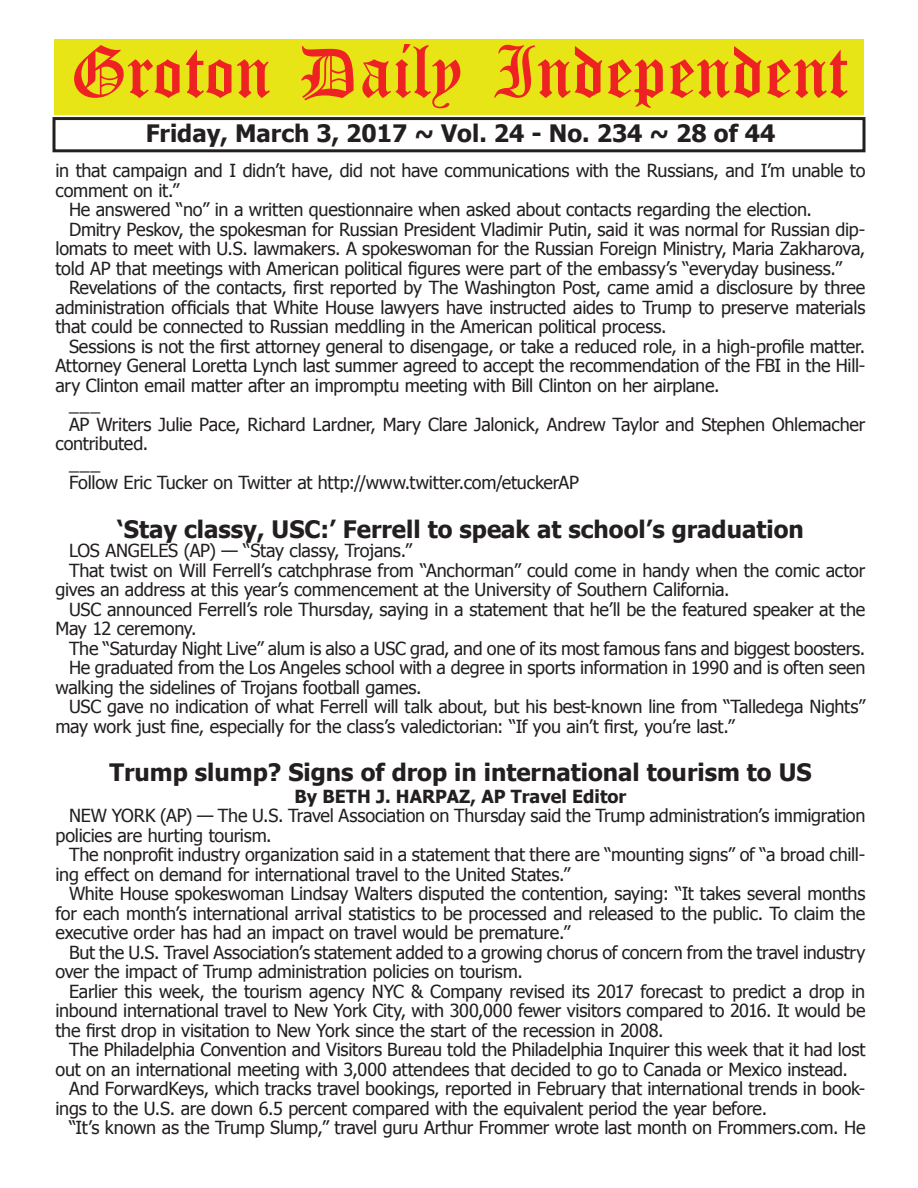
<style>
.page{position:relative;width:918px;height:1188px;background:#fff}
.page>*{position:absolute;margin:0;border:0;box-sizing:border-box;transform-origin:0 0}
.t1{font:54px "Old English Five";color:#ee2123}
.t2{font:700 24px "Tahoma";color:#231f20}
.t3{font:18px/19.5px "Tahoma";letter-spacing:-.015em;color:#231f20}
.t4{font:700 18px "Tahoma";color:#231f20}
</style>
<div class="page">
<div style="left:52px;top:117px;width:814px;height:35px;border:3px solid #231f20"></div>
<div style="left:54px;top:40px;width:810px;height:75px;background:#e7e515"></div>
<h1 class="t1" style="left:70px;top:47px;width:779px">Groton Daily Independent</h1>
<h2 class="t2" style="left:146px;top:116px;width:631px">Friday, March 3, 2017 ~ Vol. 24 - No. 234 ~ 28 of 44</h2>
<p class="t3" style="left:56px;top:160px;width:812px">in that campaign and I didn’t have, did not have communications with the Russians, and I’m unable to</p>
<p class="t3" style="left:56px;top:180px;width:125px">comment on it.”</p>
<p class="t3" style="left:69px;top:199px;width:745px">He answered “no” in a written questionnaire when asked about contacts regarding the election.</p>
<p class="t3" style="left:69px;top:219px;width:798px">Dmitry Peskov, the spokesman for Russian President Vladimir Putin, said it was normal for Russian dip-</p>
<p class="t3" style="left:56px;top:238px;width:811px">lomats to meet with U.S. lawmakers. A spokeswoman for the Russian Foreign Ministry, Maria Zakharova,</p>
<p class="t3" style="left:56px;top:258px;width:788px">told AP that meetings with American political figures were part of the embassy’s “everyday business.”</p>
<p class="t3" style="left:69px;top:277px;width:798px">Revelations of the contacts, first reported by The Washington Post, came amid a disclosure by three</p>
<p class="t3" style="left:56px;top:297px;width:811px">administration officials that White House lawyers have instructed aides to Trump to preserve materials</p>
<p class="t3" style="left:56px;top:316px;width:613px">that could be connected to Russian meddling in the American political process.</p>
<p class="t3" style="left:69px;top:336px;width:798px">Sessions is not the first attorney general to disengage, or take a reduced role, in a high-profile matter.</p>
<p class="t3" style="left:56px;top:355px;width:812px">Attorney General Loretta Lynch last summer agreed to accept the recommendation of the FBI in the Hill-</p>
<p class="t3" style="left:56px;top:375px;width:666px">ary Clinton email matter after an impromptu meeting with Bill Clinton on her airplane.</p>
<p class="t3" style="left:69px;top:394px;width:33px">___</p>
<p class="t3" style="left:69px;top:414px;width:798px">AP Writers Julie Pace, Richard Lardner, Mary Clare Jalonick, Andrew Taylor and Stephen Ohlemacher</p>
<p class="t3" style="left:56px;top:433px;width:94px">contributed.</p>
<p class="t3" style="left:69px;top:453px;width:33px">___</p>
<p class="t3" style="left:69px;top:472px;width:511px">Follow Eric Tucker on Twitter at http://www.twitter.com/etuckerAP</p>
<h2 class="t2" style="left:117px;top:512px;width:688px">‘Stay classy, USC:’ Ferrell to speak at school’s graduation</h2>
<p class="t3" style="left:69px;top:540px;width:345px">LOS ANGELES (AP) — “Stay classy, Trojans.”</p>
<p class="t3" style="left:69px;top:560px;width:798px">That twist on Will Ferrell’s catchphrase from “Anchorman” could come in handy when the comic actor</p>
<p class="t3" style="left:56px;top:579px;width:676px">gives an address at this year’s commencement at the University of Southern California.</p>
<p class="t3" style="left:69px;top:599px;width:798px">USC announced Ferrell’s role Thursday, saying in a statement that he’ll be the featured speaker at the</p>
<p class="t3" style="left:56px;top:618px;width:143px">May 12 ceremony.</p>
<p class="t3" style="left:69px;top:638px;width:798px">The “Saturday Night Live” alum is also a USC grad, and one of its most famous fans and biggest boosters.</p>
<p class="t3" style="left:69px;top:657px;width:798px">He graduated from the Los Angeles school with a degree in sports information in 1990 and is often seen</p>
<p class="t3" style="left:56px;top:677px;width:368px">walking the sidelines of Trojans football games.</p>
<p class="t3" style="left:69px;top:696px;width:798px">USC gave no indication of what Ferrell will talk about, but his best-known line from “Talledega Nights”</p>
<p class="t3" style="left:56px;top:716px;width:681px">may work just fine, especially for the class’s valedictorian: “If you ain’t first, you’re last.”</p>
<h2 class="t2" style="left:109px;top:756px;width:704px">Trump slump? Signs of drop in international tourism to US</h2>
<p class="t4" style="left:295px;top:784px;width:333px">By BETH J. HARPAZ, AP Travel Editor</p>
<p class="t3" style="left:56px;top:805px;width:811px;text-indent:14px">NEW YORK (AP) — The U.S. Travel Association on Thursday said the Trump administration’s immigration policies are hurting tourism.</p>
<p class="t3" style="left:56px;top:844px;width:811px;text-indent:14px">The nonprofit industry organization said in a statement that there are “mounting signs” of “a broad chill&shy;ing effect on demand for international travel to the United States.”</p>
<p class="t3" style="left:56px;top:883px;width:811px;text-align:justify;text-indent:14px">White House spokeswoman Lindsay Walters disputed the contention, saying: “It takes several months for each month’s international arrival statistics to be processed and released to the public. To claim the executive order has had an impact on travel would be premature.”</p>
<p class="t3" style="left:56px;top:942px;width:811px;text-indent:14px">But the U.S. Travel Association’s statement added to a growing chorus of concern from the travel industry over the impact of Trump administration policies on tourism.</p>
<p class="t3" style="left:56px;top:981px;width:812px;text-align:justify;text-indent:14px">Earlier this week, the tourism agency NYC &amp; Company revised its 2017 forecast to predict a drop in inbound international travel to New York City, with 300,000 fewer visitors compared to 2016. It would be the first drop in visitation to New York since the start of the recession in 2008.</p>
<p class="t3" style="left:69px;top:1039px;width:798px">The Philadelphia Convention and Visitors Bureau told the Philadelphia Inquirer this week that it had lost</p>
<p class="t3" style="left:56px;top:1058px;width:794px">out on an international meeting with 3,000 attendees that decided to go to Canada or Mexico instead.</p>
<p class="t3" style="left:69px;top:1078px;width:798px">And ForwardKeys, which tracks travel bookings, reported in February that international trends in book-</p>
<p class="t3" style="left:56px;top:1097px;width:713px">ings to the U.S. are down 6.5 percent compared with the equivalent period the year before.</p>
<p class="t3" style="left:69px;top:1117px;width:798px">“It’s known as the Trump Slump,” travel guru Arthur Frommer wrote last month on Frommers.com. He</p>
</div>
